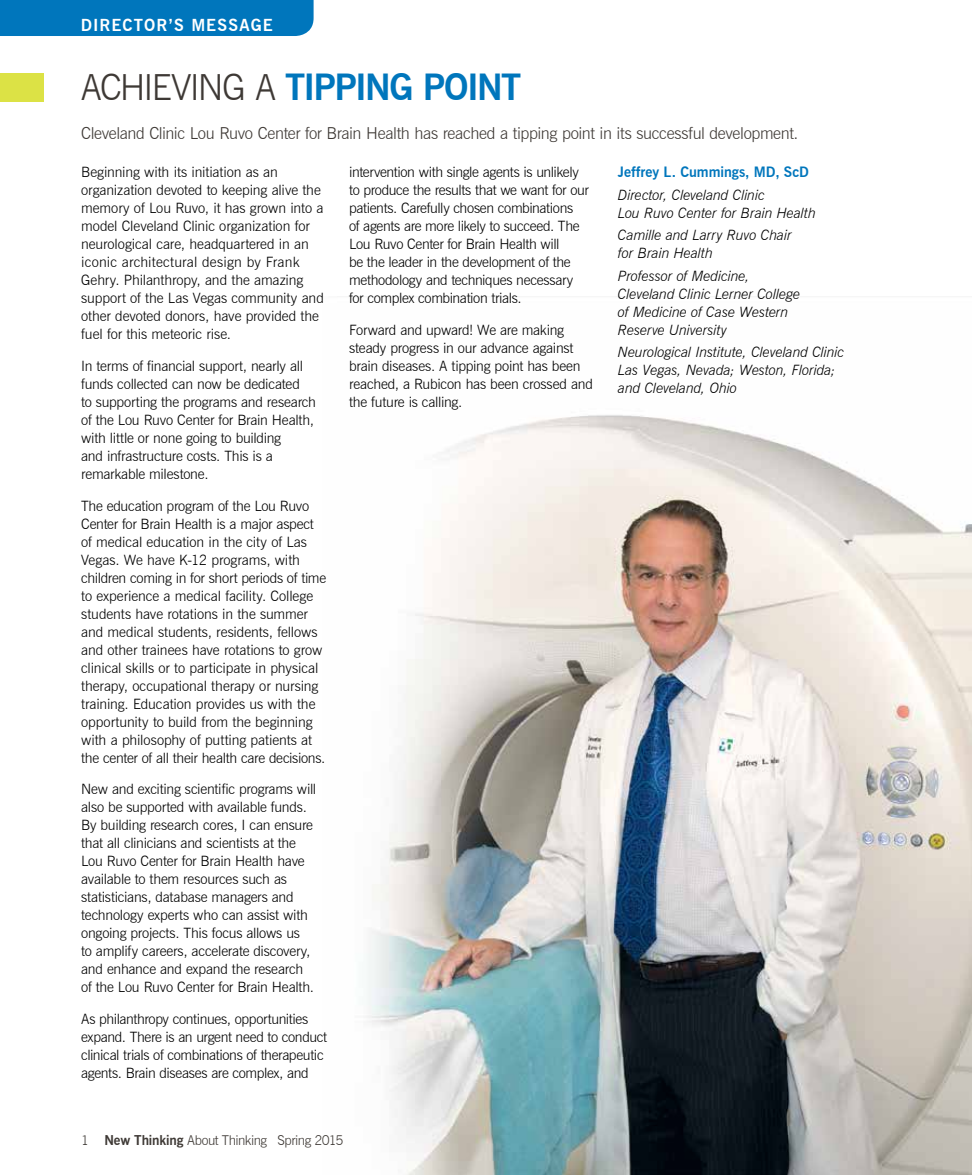
<style>
.page{position:relative;width:972px;height:1175px;background:#fff}
.page>*{position:absolute;margin:0;border:0;box-sizing:border-box;transform-origin:0 0}
.t1{font:700 36px "News Gothic BT";letter-spacing:-.05em;color:#0076bc}
.t2{font:300 16.5px "News Gothic BT";letter-spacing:-.02em;color:#3e3935}
.t3{font:700 16.5px "News Gothic BT";letter-spacing:.065em;color:#fff}
.t4{font:300 14.25px/18px "News Gothic BT";letter-spacing:-.015em;color:#000}
.t5{font:italic 300 14.25px/18px "News Gothic BT";letter-spacing:-.01em;color:#000}
.t6{font:700 14.25px "News Gothic BT";color:#0076bc}
.t7{font:300 13.5px "News Gothic BT";letter-spacing:-.035em;color:#3e3935}
.s1{font-weight:300;color:#3e3935}
.s2{font-weight:700}
</style>
<div class="page">
<img style="left:366px;top:415px;width:606px;height:759px">
<div style="left:0;top:0;width:314px;height:36px;background:#0076bc"></div>
<div style="left:0;top:73px;width:43px;height:28px;background:#dce245"></div>
<p class="t3" style="left:81px;top:15px;width:193px">DIRECTOR’S MESSAGE</p>
<h1 class="t1" style="left:81px;top:66px;width:442px"><span class="s1">ACHIEVING A</span> TIPPING POINT</h1>
<p class="t2" style="left:81px;top:123px;width:719px">Cleveland Clinic Lou Ruvo Center for Brain Health has reached a tipping point in its successful development.</p>
<p class="t4" style="left:349px;top:163px;width:241px">intervention with single agents is unlikely to produce the results that we want for our patients. Carefully chosen combinations<br>of agents are more likely to succeed. The Lou Ruvo Center for Brain Health will<br>be the leader in the development of the methodology and techniques necessary for complex combination trials.</p>
<p class="t4" style="left:349px;top:321px;width:245px">Forward and upward! We are making steady progress in our advance against brain diseases. A tipping point has been reached, a Rubicon has been crossed and the future is calling.</p>
<p class="t6" style="left:618px;top:164px;width:193px">Jeffrey L. Cummings, MD, ScD</p>
<p class="t5" style="left:618px;top:186px;width:200px">Director, Cleveland Clinic<br>Lou Ruvo Center for Brain Health</p>
<p class="t5" style="left:618px;top:226px;width:175px">Camille and Larry Ruvo Chair for Brain Health</p>
<p class="t5" style="left:618px;top:267px;width:184px">Professor of Medicine,<br>Cleveland Clinic Lerner College of Medicine of Case Western<br>Reserve University</p>
<p class="t5" style="left:618px;top:343px;width:228px">Neurological Institute, Cleveland Clinic<br>Las Vegas, Nevada; Weston, Florida; and Cleveland, Ohio</p>
<p class="t4" style="left:81px;top:163px;width:244px">Beginning with its initiation as an organization devoted to keeping alive the memory of Lou Ruvo, it has grown into a model Cleveland Clinic organization for neurological care, headquartered in an iconic architectural design by Frank Gehry. Philanthropy, and the amazing support of the Las Vegas community and other devoted donors, have provided the fuel for this meteoric rise.</p>
<p class="t4" style="left:81px;top:357px;width:236px">In terms of financial support, nearly all funds collected can now be dedicated<br>to supporting the programs and research of the Lou Ruvo Center for Brain Health, with little or none going to building<br>and infrastructure costs. This is a remarkable milestone.</p>
<p class="t4" style="left:81px;top:496px;width:247px">The education program of the Lou Ruvo Center for Brain Health is a major aspect of medical education in the city of Las Vegas. We have K-12 programs, with children coming in for short periods of time to experience a medical facility. College students have rotations in the summer and medical students, residents, fellows and other trainees have rotations to grow clinical skills or to participate in physical therapy, occupational therapy or nursing training. Education provides us with the opportunity to build from the beginning with a philosophy of putting patients at the center of all their health care decisions.</p>
<p class="t4" style="left:81px;top:780px;width:237px">New and exciting scientific programs will also be supported with available funds.<br>By building research cores, I can ensure that all clinicians and scientists at the Lou Ruvo Center for Brain Health have available to them resources such as statisticians, database managers and technology experts who can assist with ongoing projects. This focus allows us<br>to amplify careers, accelerate discovery, and enhance and expand the research of the Lou Ruvo Center for Brain Health.</p>
<p class="t4" style="left:81px;top:1009px;width:247px">As philanthropy continues, opportunities expand. There is an urgent need to conduct clinical trials of combinations of therapeutic agents. Brain diseases are complex, and</p>
<p class="t7" style="left:81px;top:1131px;width:264px">1 <span class="s2">New Thinking</span> About Thinking Spring 2015</p>
</div>
